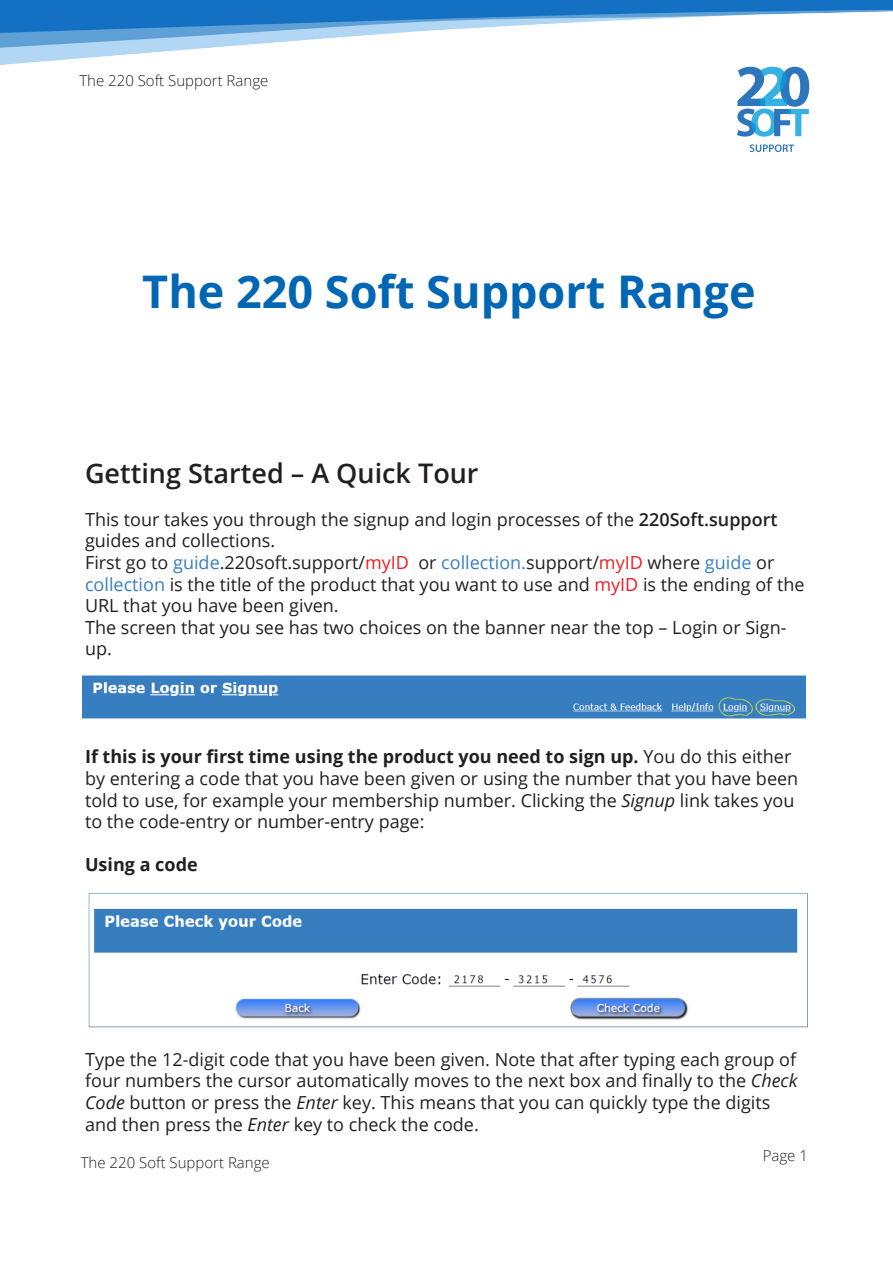
<style>
.page{position:relative;width:893px;height:1263px;background:#fff}
.page>*{position:absolute;margin:0;border:0;box-sizing:border-box;transform-origin:0 0}
.t1{font:700 45px "Open Sans";color:#0166b3}
.t2{font:600 27px "Open Sans";color:#231f20}
.t3{font:18px/21.6px "Open Sans";color:#231f20}
.t4{font:700 18px "Open Sans";color:#231f20}
.t5{font:300 15px "Open Sans";color:#231f20}
.s1{font-weight:600}
.s2{color:#377ec1}
.s3{color:#ee1d23}
.s4{font-weight:700}
.s5{font-style:italic}
</style>
<div class="page">
<svg style="left:737px;top:67px;width:72px;height:70px"></svg>
<svg style="left:750px;top:144px;width:44px;height:8px"></svg>
<img style="left:0;top:0;width:893px;height:65px">
<img style="left:83px;top:675px;width:723px;height:44px">
<img style="left:88px;top:893px;width:720px;height:135px">
<p class="t5" style="left:79px;top:70px;width:191px">The 220 Soft Support Range</p>
<p class="t1" style="left:142px;top:260px;width:615px">The 220 Soft Support Range</p>
<p class="t2" style="left:85px;top:454px;width:395px">Getting Started – A Quick Tour</p>
<p class="t3" style="left:85px;top:508px;width:694px">This tour takes you through the signup and login processes of the <span class="s1">220Soft.support </span>guides and collections.</p>
<p class="t3" style="left:85px;top:551px;width:721px">First go to <span class="s2">guide</span>.220soft.support/<span class="s3">myID</span> or <span class="s2">collection.</span>support/<span class="s3">myID</span> where <span class="s2">guide</span> or <span class="s2">collection</span> is the title of the product that you want to use and <span class="s3">myID</span> is the ending of the<br>URL that you have been given.</p>
<p class="t3" style="left:85px;top:616px;width:703px">The screen that you see has two choices on the banner near the top – Login or Sign&shy;up.</p>
<p class="t3" style="left:85px;top:746px;width:715px"><span class="s4">If this is your first time using the product you need to sign up.</span> You do this either by entering a code that you have been given or using the number that you have been told to use, for example your membership number. Clicking the <span class="s5">Signup</span> link takes you to the code-entry or number-entry page:</p>
<p class="t4" style="left:85px;top:852px;width:114px">Using a code</p>
<p class="t3" style="left:85px;top:1048px;width:714px">Type the 12-digit code that you have been given. Note that after typing each group of four numbers the cursor automatically moves to the next box and finally to the <span class="s5">Check Code</span> button or press the <span class="s5">Enter</span> key. This means that you can quickly type the digits and then press the <span class="s5">Enter</span> key to check the code.</p>
<p class="t5" style="left:81px;top:1152px;width:191px">The 220 Soft Support Range</p>
<p class="t5" style="left:763px;top:1145px;width:47px">Page 1</p>
</div>
